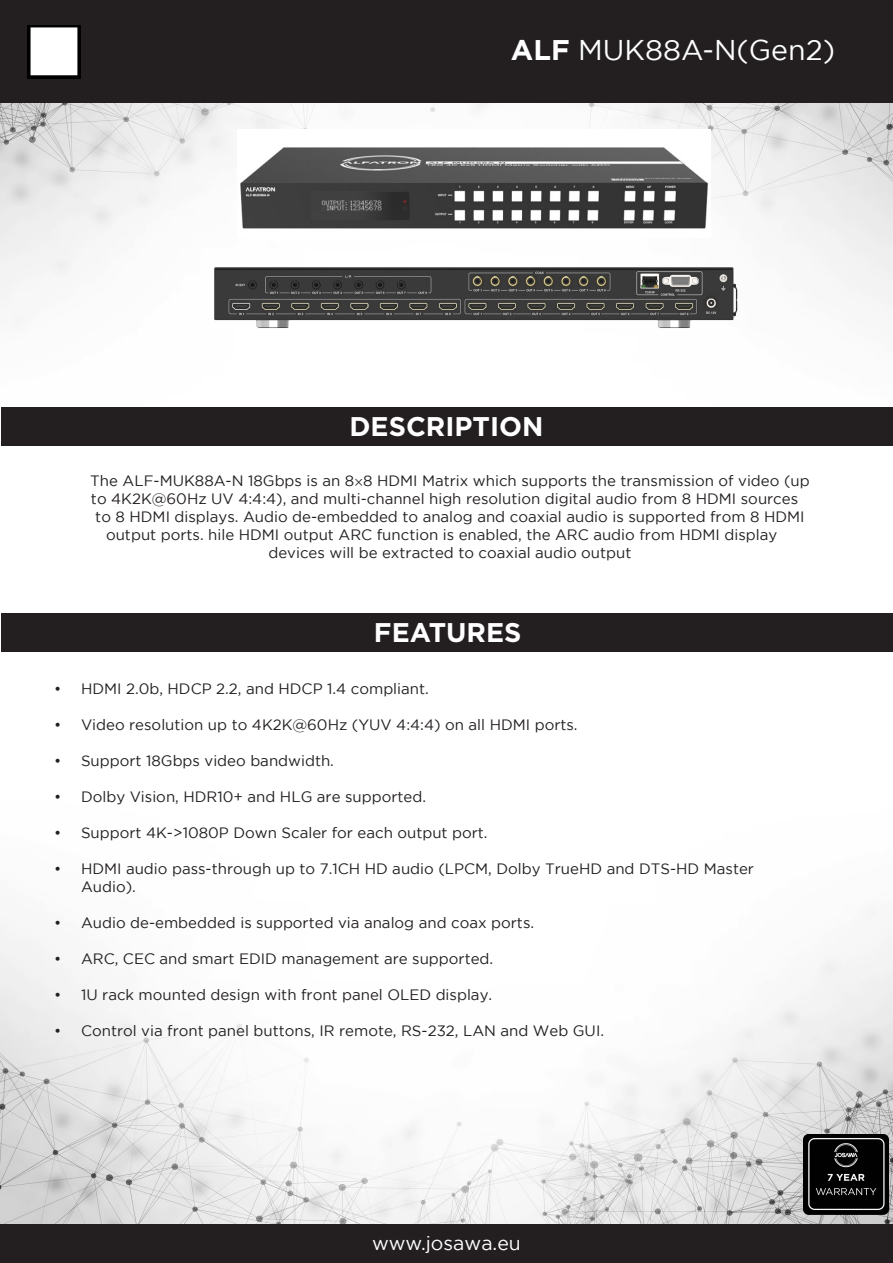
<style>
.page{position:relative;width:893px;height:1263px;background:#fff}
.page>*{position:absolute;margin:0;border:0;box-sizing:border-box;transform-origin:0 0}
.t1{font:28.5px "Gotham";color:#fff}
.t2{font:700 27px "Gotham";color:#fff}
.t3{font:19.5px "Gotham";color:#fff}
.t4{font:15px/18px "Gotham";color:#231f20}
.s1{font-weight:700}
.s2{font-family:"Minion Pro"}
</style>
<div class="page">
<img style="left:0;top:102px;width:893px;height:1122px">
<img style="left:804px;top:1132px;width:84px;height:84px">
<div style="left:0;top:0;width:893px;height:102px;background:#231f20"></div>
<img style="left:27px;top:25px;width:54px;height:54px">
<div style="left:1px;top:407px;width:892px;height:39px;background:#231f20"></div>
<div style="left:1px;top:613px;width:892px;height:39px;background:#231f20"></div>
<div style="left:0;top:1224px;width:893px;height:39px;background:#231f20"></div>
<img style="left:238px;top:130px;width:472px;height:108px">
<img style="left:192px;top:246px;width:564px;height:95px">
<p class="t1" style="left:511px;top:34px;width:326px"><span class="s1">ALF</span> MUK88A-N(Gen2)</p>
<p class="t2" style="left:349px;top:411px;width:195px">DESCRIPTION</p>
<p class="t4" style="left:90px;top:472px;width:721px">The ALF-MUK88A-N 18Gbps is an 8<span class="s2">×</span>8 HDMI Matrix which supports the transmission of video (up</p>
<p class="t4" style="left:91px;top:490px;width:709px">to 4K2K@60Hz YUV 4:4:4), and multi-channel high resolution digital audio from 8 HDMI sources</p>
<p class="t4" style="left:95px;top:508px;width:711px">to 8 HDMI displays. Audio de-embedded to analog and coaxial audio is supported from 8 HDMI</p>
<p class="t4" style="left:106px;top:526px;width:673px">output ports. While HDMI output ARC function is enabled, the ARC audio from HDMI display</p>
<p class="t4" style="left:268px;top:544px;width:365px">devices will be extracted to coaxial audio output</p>
<p class="t2" style="left:374px;top:617px;width:149px">FEATURES</p>
<p class="t4" style="left:54px;top:679px;width:376px">• HDMI 2.0b, HDCP 2.2, and HDCP 1.4 compliant.</p>
<p class="t4" style="left:54px;top:715px;width:525px">• Video resolution up to 4K2K@60Hz (YUV 4:4:4) on all HDMI ports.</p>
<p class="t4" style="left:54px;top:751px;width:281px">• Support 18Gbps video bandwidth.</p>
<p class="t4" style="left:54px;top:787px;width:374px">• Dolby Vision, HDR10+ and HLG are supported.</p>
<p class="t4" style="left:54px;top:823px;width:435px">• Support 4K-&gt;1080P Down Scaler for each output port.</p>
<p class="t4" style="left:81px;top:859px;width:674px;text-indent:-27px">• HDMI audio pass-through up to 7.1CH HD audio (LPCM, Dolby TrueHD and DTS-HD Master<br>Audio).</p>
<p class="t4" style="left:54px;top:913px;width:482px">• Audio de-embedded is supported via analog and coax ports.</p>
<p class="t4" style="left:54px;top:949px;width:441px">• ARC, CEC and smart EDID management are supported.</p>
<p class="t4" style="left:54px;top:985px;width:440px">• 1U rack mounted design with front panel OLED display.</p>
<p class="t4" style="left:54px;top:1021px;width:552px">• Control via front panel buttons, IR remote, RS-232, LAN and Web GUI.</p>
<p class="t3" style="left:372px;top:1232px;width:150px">www.josawa.eu</p>
</div>
